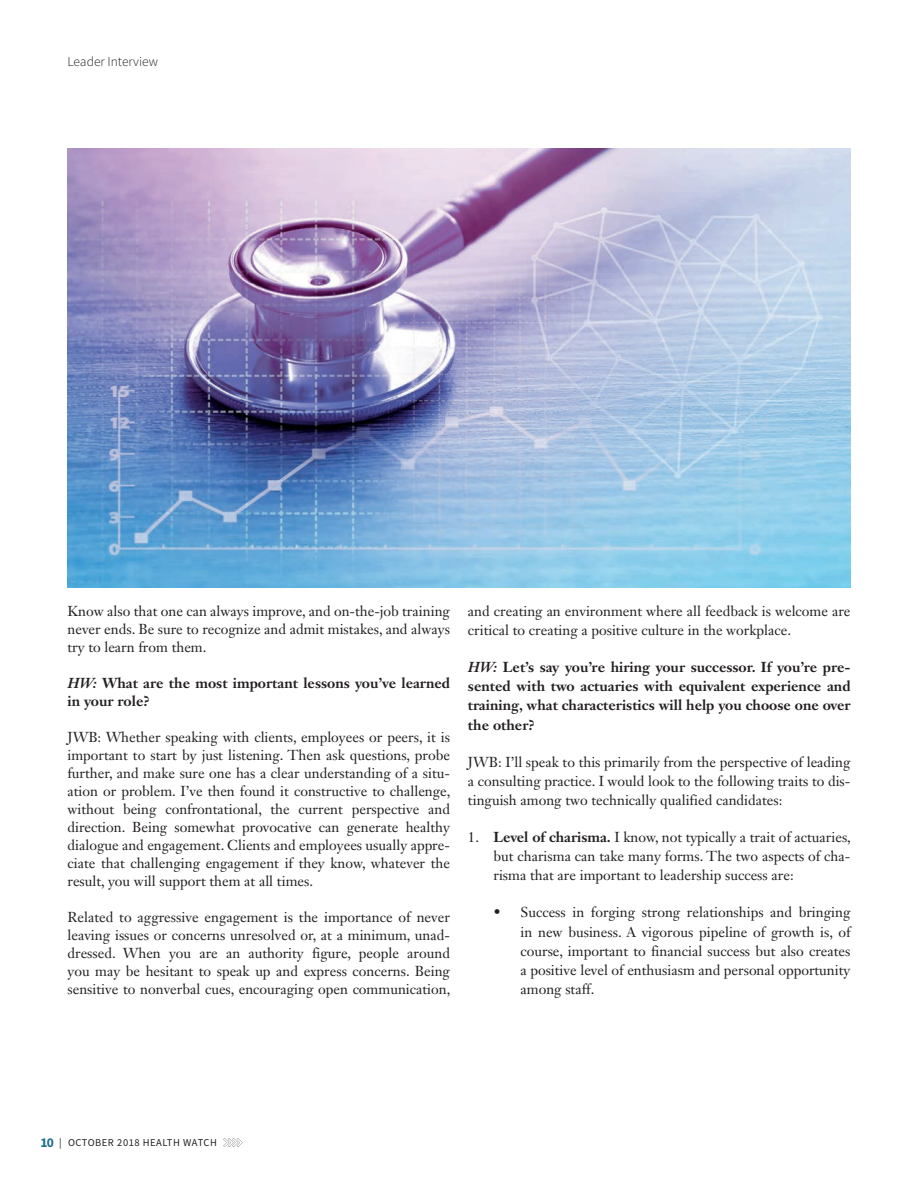
<style>
.page{position:relative;width:918px;height:1188px;background:#fff}
.page>*{position:absolute;margin:0;border:0;box-sizing:border-box;transform-origin:0 0}
.t1{font:14.25px/18px "Janson Text LT Std";color:#231f20;text-align:justify}
.t2{font:700 14.25px/19px "Janson Text LT Std";color:#231f20}
.t3{font:300 13.5px "Source Sans Pro";color:#231f20}
.t4{font:10.5px "Source Sans Pro";letter-spacing:.05em;color:#231f20}
.s1{font-style:italic}
.s2{font-weight:700}
.s3{font-weight:700;font-size:13.5px;color:#1d6e8a}
</style>
<div class="page">
<svg style="left:223px;top:1138px;width:20px;height:9px"></svg>
<img style="left:68px;top:148px;width:782px;height:439px">
<p class="t3" style="left:68px;top:54px;width:92px">Leader Interview</p>
<p class="t1" style="left:68px;top:602px;width:384px">Know also that one can always improve, and on- the- job training never ends. Be sure to recognize and admit mistakes, and always try to learn from them.</p>
<p class="t2" style="left:68px;top:674px;width:384px;line-height:18px"><span class="s1">HW:</span> What are the most important lessons you’ve learned in your role?</p>
<p class="t1" style="left:68px;top:728px;width:385px">JWB: Whether speaking with clients, employees or peers, it is important to start by just listening. Then ask questions, probe further, and make sure one has a clear understanding of a situ&shy;ation or problem. I’ve then found it constructive to challenge, without being confrontational, the current perspective and direction. Being somewhat provocative can generate healthy dialogue and engagement. Clients and employees usually appre&shy;ciate that challenging engagement if they know, whatever the result, you will support them at all times.</p>
<p class="t1" style="left:68px;top:908px;width:385px">Related to aggressive engagement is the importance of never leaving issues or concerns unresolved or, at a minimum, unad&shy;dressed. When you are an authority figure, people around you may be hesitant to speak up and express concerns. Being sensitive to nonverbal cues, encouraging open communication,</p>
<p class="t1" style="left:468px;top:601px;width:384px;line-height:19px">and creating an environment where all feedback is welcome are critical to creating a positive culture in the workplace.</p>
<p class="t2" style="left:468px;top:658px;width:384px;text-align:justify"><span class="s1">HW:</span> Let’s say you’re hiring your successor. If you’re pre&shy;sented with two actuaries with equivalent experience and training, what characteristics will help you choose one over the other?</p>
<p class="t1" style="left:468px;top:752px;width:384px;line-height:19px">JWB: I’ll speak to this primarily from the perspective of leading a consulting practice. I would look to the following traits to dis&shy;tinguish among two technically qualified candidates:</p>
<p class="t1" style="left:493px;top:827px;width:359px;line-height:19px;text-indent:-25px">1. <span class="s2">Level of charisma.</span> I know, not typically a trait of actuaries, but charisma can take many forms. The two aspects of cha&shy;risma that are important to leadership success are:</p>
<p class="t1" style="left:520px;top:903px;width:332px;line-height:19px;text-indent:-27px">• Success in forging strong relationships and bringing in new business. A vigorous pipeline of growth is, of course, important to financial success but also creates a positive level of enthusiasm and personal opportunity among staff.</p>
<p class="t4" style="left:40px;top:1136px;width:178px"><span class="s3">10</span> | OCTOBER 2018 HEALTH WATCH</p>
</div>
